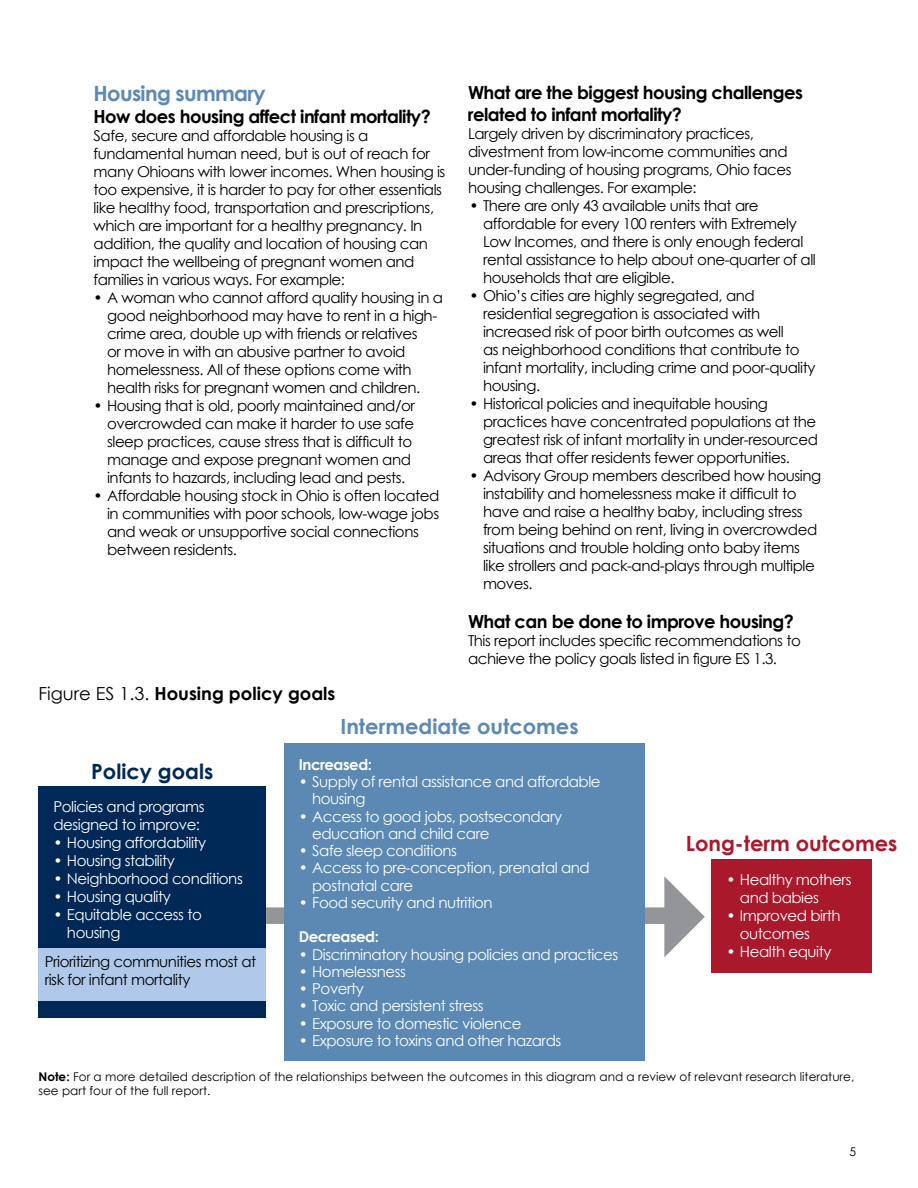
<style>
.page{position:relative;width:918px;height:1188px;background:#fff}
.page>*{position:absolute;margin:0;border:0;box-sizing:border-box;transform-origin:0 0}
.t1{font:700 21px "Century Gothic";color:#5b89b4}
.t2{font:700 21px "Century Gothic";color:#aa182c}
.t3{font:700 21px "Century Gothic";letter-spacing:-.03em;color:#5b89b4}
.t4{font:700 21px "Century Gothic";color:#002856}
.t5{font:700 18px/21.6px "Century Gothic";letter-spacing:-.03em;color:#000}
.t6{font:700 18px "Century Gothic";color:#000}
.t7{font:15px/18px "Century Gothic";letter-spacing:-.03em;color:#000}
.t8{font:15px/18px "Century Gothic";letter-spacing:-.03em;color:#fff}
.t9{font:700 15px "Century Gothic";letter-spacing:-.03em;color:#fff}
.t10{font:12px/14.4px "Century Gothic";color:#000}
.s1{font-weight:400}
.s2{font-weight:700}
</style>
<div class="page">
<div style="left:266px;top:907px;width:411px;height:17px;background:#939598"></div>
<div style="left:284px;top:744px;width:361px;height:317px;background:#5b89b4"></div>
<div style="left:711px;top:859px;width:161px;height:113px;background:#aa182c"></div>
<svg style="left:664px;top:876px;width:41px;height:81px"></svg>
<div style="left:38px;top:786px;width:228px;height:231px;background:#002856"></div>
<div style="left:38px;top:949px;width:228px;height:52px;background:#b0c8e9"></div>
<h1 class="t3" style="left:94px;top:78px;width:174px">Housing summary</h1>
<p class="t5" style="left:94px;top:105px;width:339px">How does housing affect infant mortality?</p>
<p class="t7" style="left:94px;top:126px;width:353px">Safe, secure and affordable housing is a fundamental human need, but is out of reach for many Ohioans with lower incomes. When housing is too expensive, it is harder to pay for other essentials like healthy food, transportation and prescriptions, which are important for a healthy pregnancy. In addition, the quality and location of housing can impact the wellbeing of pregnant women and families in various ways. For example:</p>
<p class="t7" style="left:107px;top:288px;width:337px;text-indent:-14px">• A woman who cannot afford quality housing in a good neighborhood may have to rent in a high&shy;crime area, double up with friends or relatives<br>or move in with an abusive partner to avoid homelessness. All of these options come with health risks for pregnant women and children.</p>
<p class="t7" style="left:107px;top:396px;width:309px;text-indent:-13px">• Housing that is old, poorly maintained and/or overcrowded can make it harder to use safe sleep practices, cause stress that is difficult to manage and expose pregnant women and infants to hazards, including lead and pests.</p>
<p class="t7" style="left:107px;top:486px;width:334px;text-indent:-13px">• Affordable housing stock in Ohio is often located in communities with poor schools, low-wage jobs and weak or unsupportive social connections between residents.</p>
<p class="t6" style="left:38px;top:680px;width:299px"><span class="s1">Figure ES 1.3.</span> Housing policy goals</p>
<p class="t5" style="left:468px;top:81px;width:337px">What are the biggest housing challenges related to infant mortality?</p>
<p class="t7" style="left:468px;top:124px;width:325px">Largely driven by discriminatory practices, divestment from low-income communities and under-funding of housing programs, Ohio faces housing challenges. For example:</p>
<p class="t7" style="left:483px;top:196px;width:334px;text-indent:-14px">• There are only 43 available units that are affordable for every 100 renters with Extremely Low Incomes, and there is only enough federal rental assistance to help about one-quarter of all households that are eligible.</p>
<p class="t7" style="left:483px;top:286px;width:334px;text-indent:-14px">• Ohio’s cities are highly segregated, and residential segregation is associated with increased risk of poor birth outcomes as well<br>as neighborhood conditions that contribute to infant mortality, including crime and poor-quality housing.</p>
<p class="t7" style="left:483px;top:394px;width:337px;text-indent:-14px">• Historical policies and inequitable housing practices have concentrated populations at the greatest risk of infant mortality in under-resourced areas that offer residents fewer opportunities.</p>
<p class="t7" style="left:483px;top:466px;width:340px;text-indent:-14px">• Advisory Group members described how housing instability and homelessness make it difficult to have and raise a healthy baby, including stress from being behind on rent, living in overcrowded situations and trouble holding onto baby items like strollers and pack-and-plays through multiple moves.</p>
<p class="t5" style="left:468px;top:610px;width:327px">What can be done to improve housing?</p>
<p class="t7" style="left:468px;top:632px;width:334px">This report includes specific recommendations to achieve the policy goals listed in figure ES 1.3.</p>
<h1 class="t1" style="left:341px;top:710px;width:240px">Intermediate outcomes</h1>
<h1 class="t4" style="left:91px;top:756px;width:124px">Policy goals</h1>
<p class="t9" style="left:299px;top:753px;width:75px">Increased:</p>
<p class="t8" style="left:312px;top:773px;width:290px;line-height:17.2px;text-indent:-14px">• Supply of rental assistance and affordable housing</p>
<p class="t8" style="left:312px;top:807px;width:251px;line-height:17.2px;text-indent:-14px">• Access to good jobs, postsecondary education and child care</p>
<p class="t8" style="left:299px;top:841px;width:160px">• Safe sleep conditions</p>
<p class="t8" style="left:312px;top:859px;width:279px;line-height:17.2px;text-indent:-14px">• Access to pre-conception, prenatal and postnatal care</p>
<p class="t8" style="left:299px;top:893px;width:196px">• Food security and nutrition</p>
<p class="t9" style="left:299px;top:926px;width:82px">Decreased:</p>
<p class="t8" style="left:299px;top:945px;width:321px">• Discriminatory housing policies and practices</p>
<p class="t8" style="left:299px;top:962px;width:109px">• Homelessness</p>
<p class="t8" style="left:299px;top:979px;width:67px">• Poverty</p>
<p class="t8" style="left:299px;top:997px;width:187px">• Toxic and persistent stress</p>
<p class="t8" style="left:299px;top:1014px;width:224px">• Exposure to domestic violence</p>
<p class="t8" style="left:299px;top:1031px;width:264px">• Exposure to toxins and other hazards</p>
<p class="t8" style="left:53px;top:798px;width:153px">Policies and programs designed to improve:</p>
<p class="t8" style="left:53px;top:834px;width:154px">• Housing affordability</p>
<p class="t8" style="left:53px;top:852px;width:123px">• Housing stability</p>
<p class="t8" style="left:53px;top:870px;width:191px">• Neighborhood conditions</p>
<p class="t8" style="left:53px;top:888px;width:119px">• Housing quality</p>
<p class="t8" style="left:67px;top:906px;width:136px;text-indent:-13px">• Equitable access to housing</p>
<p class="t7" style="left:45px;top:953px;width:213px">Prioritizing communities most at risk for infant mortality</p>
<h1 class="t2" style="left:686px;top:828px;width:213px">Long-term outcomes</h1>
<p class="t8" style="left:740px;top:871px;width:113px;text-indent:-14px">• Healthy mothers and babies</p>
<p class="t8" style="left:740px;top:907px;width:102px;text-indent:-14px">• Improved birth outcomes</p>
<p class="t8" style="left:726px;top:943px;width:106px">• Health equity</p>
<p class="t10" style="left:38px;top:1069px;width:817px"><span class="s2">Note:</span> For a more detailed description of the relationships between the outcomes in this diagram and a review of relevant research literature, see part four of the full report.</p>
<p class="t10" style="left:850px;top:1144px;width:8px">5</p>
</div>
